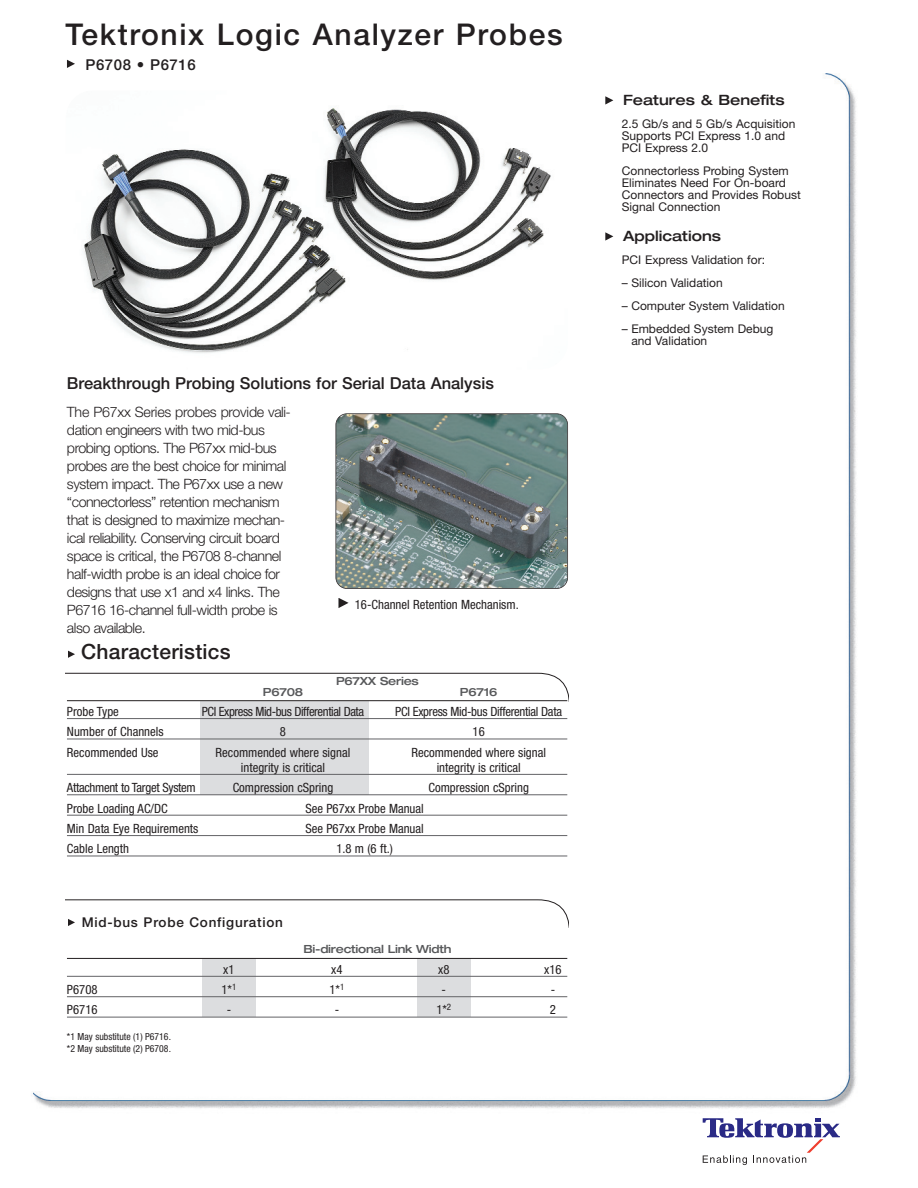
<style>
.page{position:relative;width:918px;height:1188px;background:#fff}
.page>*{position:absolute;margin:0;border:0;box-sizing:border-box;transform-origin:0 0}
.t1{font:500 30px "Helvetica Neue";letter-spacing:.055em;color:#231f20}
.t2{font:500 21px "Helvetica Neue";letter-spacing:.01em;color:#231f20}
.t3{font:500 16.5px "Helvetica Neue";color:#231f20}
.t4{font:500 15px "Helvetica Neue";letter-spacing:.04em;color:#231f20}
.t5{font:300 14.25px/18px "Helvetica Neue";letter-spacing:-.035em;color:#231f20}
.t6{font:500 expanded 14.25px "Helvetica Neue";color:#231f20}
.t7{font:500 13.5px "Helvetica Neue";letter-spacing:.055em;color:#231f20}
.t8{font:condensed 12.75px "Helvetica Neue";color:#231f20}
.t9{font:condensed 12.75px "Helvetica Neue";letter-spacing:-.025em;color:#231f20}
.t10{font:condensed 12.75px "Helvetica Neue";letter-spacing:-.035em;color:#231f20}
.t11{font:12px/12px "Helvetica Neue";color:#231f20}
.t12{font:500 expanded 11.25px "Helvetica Neue";letter-spacing:-.02em;color:#57585a}
.t13{font:condensed 9.75px/12.1px "Helvetica Neue";color:#231f20}
</style>
<div class="page">
<img style="left:33px;top:73px;width:823px;height:1048px">
<svg style="left:65px;top:672px;width:504px;height:29px"></svg>
<div style="left:201px;top:701px;width:168px;height:93px;background:#dcdddf"></div>
<div style="left:605px;top:229px;width:17px;height:12px;background:#fff"></div>
<svg style="left:605px;top:232px;width:8px;height:9px"></svg>
<div style="left:605px;top:93px;width:17px;height:12px;background:#fff"></div>
<svg style="left:605px;top:96px;width:8px;height:9px"></svg>
<svg style="left:67px;top:60px;width:8px;height:8px"></svg>
<img style="left:66px;top:90px;width:502px;height:279px;border-radius:27px">
<svg style="left:703px;top:1118px;width:137px;height:47px"></svg>
<div style="left:202px;top:958px;width:54px;height:59px;background:#dcdddf"></div>
<div style="left:417px;top:958px;width:54px;height:59px;background:#dcdddf"></div>
<div style="left:65px;top:893px;width:504px;height:35px;background:#fff"></div>
<hr style="left:67px;top:958px;width:500px;height:1px;background:#231f20">
<hr style="left:67px;top:976px;width:500px;height:1px;background:#636366">
<hr style="left:67px;top:996px;width:500px;height:1px;background:#636366">
<hr style="left:67px;top:1017px;width:500px;height:1px;background:#636366">
<svg style="left:65px;top:899px;width:504px;height:29px"></svg>
<hr style="left:67px;top:700px;width:500px;height:1px;background:#231f20">
<hr style="left:67px;top:718px;width:500px;height:1px;background:#636366">
<hr style="left:67px;top:739px;width:500px;height:1px;background:#636366">
<hr style="left:67px;top:774px;width:500px;height:1px;background:#636366">
<hr style="left:67px;top:794px;width:500px;height:1px;background:#636366">
<hr style="left:67px;top:815px;width:500px;height:1px;background:#636366">
<hr style="left:67px;top:835px;width:500px;height:1px;background:#636366">
<hr style="left:67px;top:856px;width:500px;height:1px;background:#636366">
<div style="left:68px;top:647px;width:11px;height:12px;background:#fff"></div>
<svg style="left:68px;top:650px;width:7px;height:8px"></svg>
<img style="left:336px;top:414px;width:232px;height:174px;border-radius:11px">
<div style="left:335px;top:413px;width:233px;height:176px;border:2px solid #231f20;border-radius:12px"></div>
<div style="left:335px;top:595px;width:233px;height:43px;background:#fff"></div>
<svg style="left:338px;top:598px;width:11px;height:10px"></svg>
<h1 class="t1" style="left:65px;top:23px;width:499px">Tektronix Logic Analyzer Probes</h1>
<p class="t4" style="left:85px;top:60px;width:112px">P6708 • P6716</p>
<p class="t3" style="left:67px;top:377px;width:428px">Breakthrough Probing Solutions for Serial Data Analysis</p>
<p class="t5" style="left:67px;top:405px;width:225px">The P67xx Series probes provide vali&shy;dation engineers with two mid-bus probing options. The P67xx mid-bus probes are the best choice for minimal system impact. The P67xx use a new “connectorless” retention mechanism that is designed to maximize mechan&shy;ical reliability. Conserving circuit board space is critical, the P6708 8-channel half-width probe is an ideal choice for designs that use x1 and x4 links. The P6716 16-channel full-width probe is also available.</p>
<p class="t8" style="left:355px;top:599px;width:165px">16-Channel Retention Mechanism.</p>
<h2 class="t2" style="left:81px;top:644px;width:151px">Characteristics</h2>
<p class="t12" style="left:336px;top:677px;width:84px">P67XX Series</p>
<p class="t12" style="left:263px;top:687px;width:42px">P6708</p>
<p class="t12" style="left:460px;top:687px;width:39px">P6716</p>
<p class="t8" style="left:67px;top:707px;width:53px">Probe Type</p>
<p class="t10" style="left:202px;top:707px;width:164px">PCI Express Mid-bus Differential Data</p>
<p class="t9" style="left:395px;top:707px;width:168px">PCI Express Mid-bus Differential Data</p>
<p class="t8" style="left:67px;top:727px;width:98px">Number of Channels</p>
<p class="t8" style="left:280px;top:727px;width:8px">8</p>
<p class="t8" style="left:473px;top:727px;width:14px">16</p>
<p class="t8" style="left:67px;top:748px;width:93px">Recommended Use</p>
<p class="t8" style="left:216px;top:748px;width:136px">Recommended where signal</p>
<p class="t8" style="left:411px;top:748px;width:136px">Recommended where signal</p>
<p class="t8" style="left:241px;top:763px;width:86px">integrity is critical</p>
<p class="t8" style="left:437px;top:763px;width:86px">integrity is critical</p>
<p class="t9" style="left:67px;top:783px;width:130px">Attachment to Target System</p>
<p class="t8" style="left:233px;top:783px;width:102px">Compression cSpring</p>
<p class="t8" style="left:428px;top:783px;width:102px">Compression cSpring</p>
<p class="t8" style="left:67px;top:803px;width:102px">Probe Loading AC/DC</p>
<p class="t8" style="left:305px;top:803px;width:120px">See P67xx Probe Manual</p>
<p class="t8" style="left:67px;top:824px;width:133px">Min Data Eye Requirements</p>
<p class="t8" style="left:305px;top:824px;width:120px">See P67xx Probe Manual</p>
<p class="t8" style="left:67px;top:844px;width:64px">Cable Length</p>
<p class="t8" style="left:336px;top:844px;width:58px">1.8 m (6 ft.)</p>
<p class="t7" style="left:82px;top:918px;width:203px">Mid-bus Probe Configuration</p>
<p class="t12" style="left:303px;top:945px;width:150px">Bi-directional Link Width</p>
<p class="t8" style="left:223px;top:965px;width:13px">x1</p>
<p class="t8" style="left:331px;top:965px;width:13px">x4</p>
<p class="t8" style="left:438px;top:965px;width:13px">x8</p>
<p class="t8" style="left:544px;top:965px;width:19px">x16</p>
<p class="t8" style="left:67px;top:985px;width:32px">P6708</p>
<p class="t8" style="left:222px;top:985px;width:16px">1*<sup>1</sup></p>
<p class="t8" style="left:330px;top:985px;width:16px">1*<sup>1</sup></p>
<p class="t8" style="left:442px;top:985px;width:6px">-</p>
<p class="t8" style="left:551px;top:985px;width:6px">-</p>
<p class="t8" style="left:67px;top:1005px;width:32px">P6716</p>
<p class="t8" style="left:227px;top:1005px;width:6px">-</p>
<p class="t8" style="left:335px;top:1005px;width:6px">-</p>
<p class="t8" style="left:436px;top:1005px;width:16px">1*<sup>2</sup></p>
<p class="t8" style="left:550px;top:1005px;width:8px">2</p>
<p class="t13" style="left:67px;top:1031px;width:106px">*1 May substitute (1) P6716. *2 May substitute (2) P6708.</p>
<p class="t6" style="left:623px;top:95px;width:163px">Features &amp; Benefits</p>
<p class="t11" style="left:622px;top:119px;width:175px">2.5 Gb/s and 5 Gb/s Acquisition<br>Supports PCI Express 1.0 and<br>PCI Express 2.0</p>
<p class="t11" style="left:622px;top:166px;width:180px">Connectorless Probing System<br>Eliminates Need For On-board<br>Connectors and Provides Robust<br>Signal Connection</p>
<p class="t6" style="left:623px;top:231px;width:99px">Applications</p>
<p class="t11" style="left:622px;top:255px;width:145px">PCI Express Validation for:</p>
<p class="t11" style="left:622px;top:278px;width:102px">– Silicon Validation</p>
<p class="t11" style="left:622px;top:301px;width:164px">– Computer System Validation</p>
<p class="t11" style="left:631px;top:324px;width:144px;text-indent:-10px">– Embedded System Debug and Validation</p>
</div>
